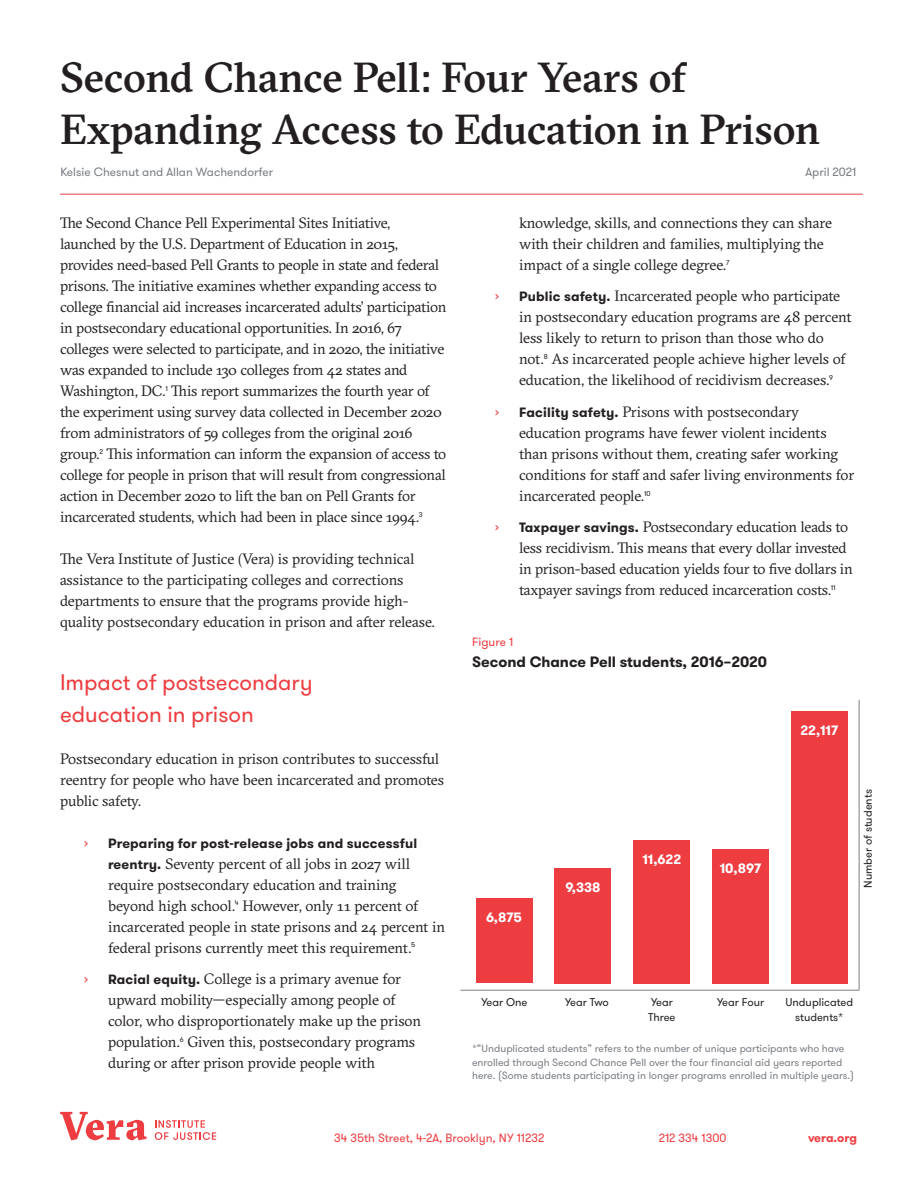
<style>
.page{position:relative;width:918px;height:1188px;background:#fff}
.page>*{position:absolute;margin:0;border:0;box-sizing:border-box;transform-origin:0 0}
.t1{font:500 42px/52.5px "GT Sectra";letter-spacing:-.005em;color:#231f20}
.t2{font:22.5px/31.5px "GT Walsheim";color:#ee3d41}
.Body_Copy{font:15px/21px "GT Sectra";letter-spacing:-.01em;color:#231f20}
.Table_appendix_Title{font:700 15px "GT Walsheim";color:#231f20}
.t3{font:15px "GT Walsheim";color:#ee3d41}
.t4{font:700 13.5px "GT Walsheim";letter-spacing:.01em;color:#231f20}
.tables_2{font:700 13.5px "GT Walsheim";color:#fff}
.Figure_Number_append{font:12px "GT Walsheim";color:#ee3d41}
.authors{font:12px "GT Walsheim";color:#797e83}
.t5{font:700 12px "GT Walsheim";letter-spacing:-.01em;color:#ee3d41}
.tables_1{font:11.25px/15px "GT Walsheim";color:#231f20}
.More_information_cop{font:10.5px/13.5px "GT Walsheim";color:#797e83}
.s1{font-family:"GT Walsheim";font-weight:700;font-size:13.5px}
</style>
<div class="page">
<hr style="left:60px;top:194px;width:803px;height:1px;background:#ee3d41">
<svg style="left:60px;top:1112px;width:87px;height:28px"></svg>
<svg style="left:155px;top:1120px;width:61px;height:20px"></svg>
<div style="left:476px;top:899px;width:57px;height:84px;background:#ee3d41"></div>
<div style="left:555px;top:868px;width:56px;height:115px;background:#ee3d41"></div>
<div style="left:633px;top:840px;width:57px;height:143px;background:#ee3d41"></div>
<div style="left:712px;top:849px;width:57px;height:134px;background:#ee3d41"></div>
<div style="left:791px;top:711px;width:57px;height:272px;background:#ee3d41"></div>
<hr style="left:460px;top:990px;width:399px;height:1px;background:#797e83">
<hr style="left:859px;top:700px;width:1px;height:290px;background:#797e83">
<h1 class="t1" style="left:60px;top:50px;width:762px">Second Chance Pell: Four Years of<br>Expanding Access to Education in Prison</h1>
<p class="authors" style="left:806px;top:164px;width:52px">April 2021</p>
<p class="Body_Copy" style="left:519px;top:212px;width:315px">knowledge, skills, and connections they can share with their children and families, multiplying the impact of a single college degree.<sup>7</sup></p>
<p class="t3" style="left:495px;top:287px;width:6px">›</p>
<p class="Body_Copy" style="left:519px;top:286px;width:334px"><span class="s1">Public safety.</span> Incarcerated people who participate in postsecondary education programs are 48 percent less likely to return to prison than those who do not.<sup>8</sup> As incarcerated people achieve higher levels of education, the likelihood of recidivism decreases.<sup>9</sup></p>
<p class="t3" style="left:495px;top:402px;width:6px">›</p>
<p class="Body_Copy" style="left:519px;top:401px;width:337px"><span class="s1">Facility safety.</span> Prisons with postsecondary education programs have fewer violent incidents than prisons without them, creating safer working conditions for staff and safer living environments for incarcerated people.<sup>10</sup></p>
<p class="t3" style="left:495px;top:518px;width:6px">›</p>
<p class="Body_Copy" style="left:519px;top:517px;width:335px"><span class="s1">Taxpayer savings.</span> Postsecondary education leads to less recidivism. This means that every dollar invested in prison-based education yields four to five dollars in taxpayer savings from reduced incarceration costs.<sup>11</sup></p>
<p class="authors" style="left:60px;top:164px;width:214px">Kelsie Chesnut and Allan Wachendorfer</p>
<p class="Body_Copy" style="left:60px;top:212px;width:388px">The Second Chance Pell Experimental Sites Initiative, launched by the U.S. Department of Education in 2015, provides need-based Pell Grants to people in state and federal prisons. The initiative examines whether expanding access to college financial aid increases incarcerated adults’ participation in postsecondary educational opportunities. In 2016, 67 colleges were selected to participate, and in 2020, the initiative was expanded to include 130 colleges from 42 states and Washington, DC.<sup>1</sup> This report summarizes the fourth year of the experiment using survey data collected in December 2020 from administrators of 59 colleges from the original 2016 group.<sup>2</sup> This information can inform the expansion of access to college for people in prison that will result from congressional action in December 2020 to lift the ban on Pell Grants for incarcerated students, which had been in place since 1994.<sup>3</sup></p>
<p class="Body_Copy" style="left:60px;top:548px;width:376px">The Vera Institute of Justice (Vera) is providing technical assistance to the participating colleges and corrections departments to ensure that the programs provide high&shy;quality postsecondary education in prison and after release.</p>
<h2 class="t2" style="left:60px;top:667px;width:254px">Impact of postsecondary education in prison</h2>
<p class="Body_Copy" style="left:60px;top:748px;width:386px">Postsecondary education in prison contributes to successful reentry for people who have been incarcerated and promotes public safety.</p>
<p class="t3" style="left:84px;top:833px;width:6px">›</p>
<p class="t4" style="left:108px;top:834px;width:311px">Preparing for post-release jobs and successful</p>
<p class="Body_Copy" style="left:108px;top:853px;width:339px"><span class="s1">reentry.</span> Seventy percent of all jobs in 2027 will require postsecondary education and training beyond high school.<sup>4</sup> However, only 11 percent of incarcerated people in state prisons and 24 percent in federal prisons currently meet this requirement.<sup>5</sup></p>
<p class="t3" style="left:84px;top:969px;width:6px">›</p>
<p class="Body_Copy" style="left:108px;top:968px;width:315px"><span class="s1">Racial equity.</span> College is a primary avenue for upward mobility—especially among people of color, who disproportionately make up the prison population.<sup>6</sup> Given this, postsecondary programs during or after prison provide people with</p>
<p class="Figure_Number_append" style="left:472px;top:634px;width:43px">Figure 1</p>
<p class="Table_appendix_Title" style="left:472px;top:652px;width:297px">Second Chance Pell students, 2016–2020</p>
<p class="tables_2" style="left:486px;top:909px;width:37px">6,875</p>
<p class="tables_2" style="left:565px;top:879px;width:37px">9,338</p>
<p class="tables_2" style="left:642px;top:850px;width:40px">11,622</p>
<p class="tables_2" style="left:720px;top:859px;width:43px">10,897</p>
<p class="tables_2" style="left:800px;top:721px;width:39px">22,117</p>
<p class="tables_1" style="left:861px;top:888px;width:100px;rotate:-90deg">Number of students</p>
<p class="tables_1" style="left:481px;top:995px;width:48px">Year One</p>
<p class="tables_1" style="left:565px;top:995px;width:46px">Year Two</p>
<p class="tables_1" style="left:648px;top:995px;width:29px">Year<br>Three</p>
<p class="tables_1" style="left:717px;top:995px;width:49px">Year Four</p>
<p class="tables_1" style="left:786px;top:995px;width:69px;text-align:center">Unduplicated students*</p>
<p class="More_information_cop" style="left:472px;top:1042px;width:383px">*“Unduplicated students” refers to the number of unique participants who have enrolled through Second Chance Pell over the four financial aid years reported here. (Some students participating in longer programs enrolled in multiple years.)</p>
<p class="Figure_Number_append" style="left:334px;top:1130px;width:212px">34 35th Street, 4-2A, Brooklyn, NY 11232</p>
<p class="Figure_Number_append" style="left:659px;top:1130px;width:69px">212 334 1300</p>
<p class="t5" style="left:808px;top:1130px;width:50px">vera.org</p>
</div>
